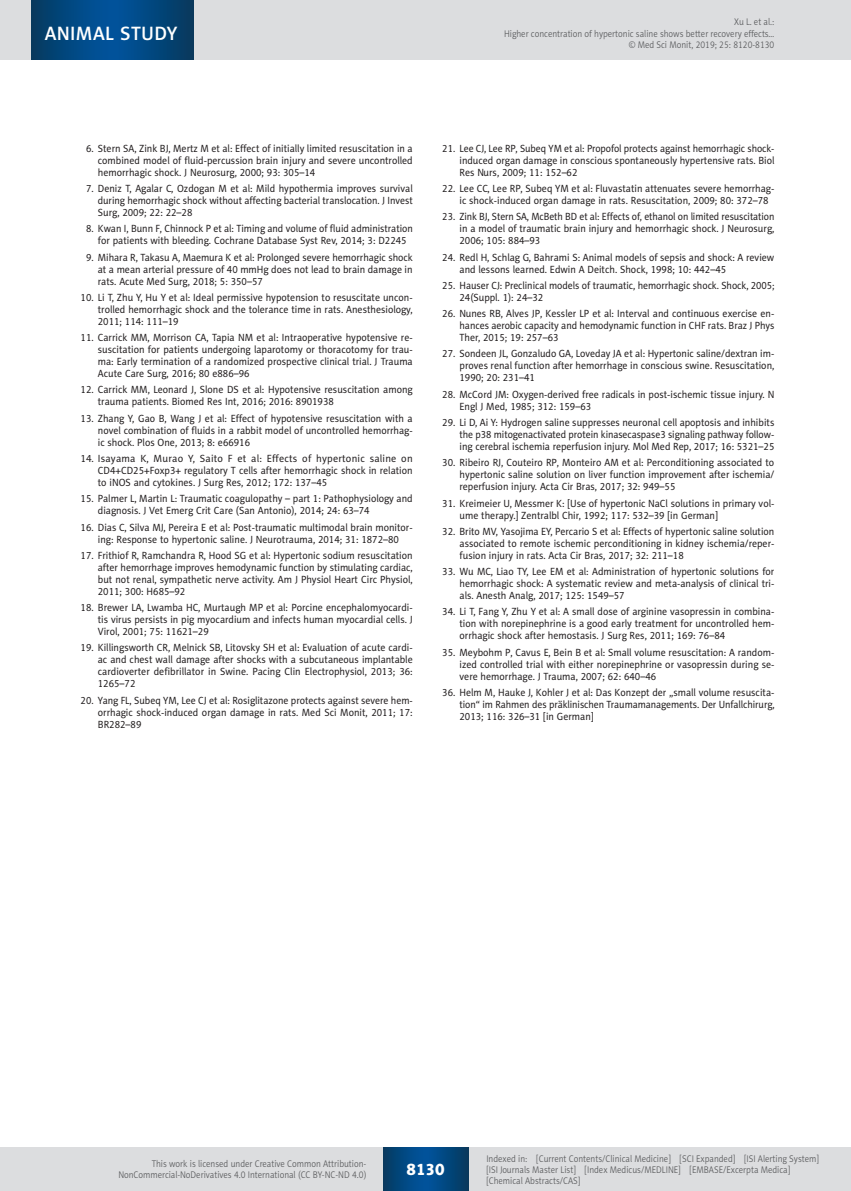
<style>
.page{position:relative;width:851px;height:1191px;background:#fff}
.page>*{position:absolute;margin:0;border:0;box-sizing:border-box;transform-origin:0 0}
.t1{font:19.5px "Naomi Sans EFN Medium";letter-spacing:.015em;color:#fff}
.t2{font:16.5px "Naomi Sans EFN Heavy";color:#fff}
.MSM_Referencje_punkt{font:10.5px/12px "Naomi Sans EFN";color:#231f20;text-align:justify;scale:.95 1}
.MSM_Referencje_punkt-2{font:10.5px/12px "Naomi Sans EFN";color:#231f20;text-align:justify;scale:.94 1}
.MSM_Referencje_punkt-3{font:10.5px/12px "Naomi Sans EFN";color:#231f20;text-align:justify;scale:.93 1}
.MSM_Referencje_punkt-4{font:10.5px/12px "Naomi Sans EFN";color:#231f20;text-align:justify}
.t3{font:9.75px/11.2px "Naomi Sans EFN Light";color:#57585a;text-align:right;scale:.9 1}
</style>
<div class="page">
<div style="left:0;top:1148px;width:850px;height:43px;background:#dcdddf"></div>
<svg style="left:383px;top:1147px;width:85px;height:43px;background:#02477e"></svg>
<div style="left:0;top:0;width:850px;height:60px;background:#dcdddf"></div>
<svg style="left:32px;top:0;width:161px;height:60px;background:#02477f"></svg>
<h1 class="t1" style="left:45px;top:22px;width:134px">ANIMAL STUDY</h1>
<p class="t3" style="left:504px;top:16px;width:302px">Xu L. et al.:<br>Higher concentration of hypertonic saline shows better recovery effects… © Med Sci Monit, 2019; 25: 8120-8130</p>
<p class="MSM_Referencje_punkt" style="left:98px;top:142px;width:333px;text-indent:-12px">6. Stern SA, Zink BJ, Mertz M et al: Effect of initially limited resuscitation in a combined model of fluid-percussion brain injury and severe uncontrolled hemorrhagic shock. J Neurosurg, 2000; 93: 305–14</p>
<p class="MSM_Referencje_punkt" style="left:98px;top:183px;width:333px;text-indent:-12px">7. Deniz T, Agalar C, Ozdogan M et al: Mild hypothermia improves survival during hemorrhagic shock without affecting bacterial translocation. J Invest Surg, 2009; 22: 22–28</p>
<p class="MSM_Referencje_punkt-2" style="left:86px;top:223px;width:349px;text-align:center">8. Kwan I, Bunn F, Chinnock P et al: Timing and volume of fluid administration for patients with bleeding. Cochrane Database Syst Rev, 2014; 3: D2245</p>
<p class="MSM_Referencje_punkt-2" style="left:98px;top:251px;width:336px;text-indent:-12px">9. Mihara R, Takasu A, Maemura K et al: Prolonged severe hemorrhagic shock at a mean arterial pressure of 40 mmHg does not lead to brain damage in rats. Acute Med Surg, 2018; 5: 350–57</p>
<p class="MSM_Referencje_punkt" style="left:98px;top:291px;width:333px;text-indent:-17px">10. Li T, Zhu Y, Hu Y et al: Ideal permissive hypotension to resuscitate uncon&shy;trolled hemorrhagic shock and the tolerance time in rats. Anesthesiology, 2011; 114: 111–19</p>
<p class="MSM_Referencje_punkt" style="left:98px;top:332px;width:333px;text-indent:-17px">11. Carrick MM, Morrison CA, Tapia NM et al: Intraoperative hypotensive re&shy;suscitation for patients undergoing laparotomy or thoracotomy for trau&shy;ma: Early termination of a randomized prospective clinical trial. J Trauma Acute Care Surg, 2016; 80 e886–96</p>
<p class="MSM_Referencje_punkt" style="left:98px;top:384px;width:333px;text-indent:-17px">12. Carrick MM, Leonard J, Slone DS et al: Hypotensive resuscitation among trauma patients. Biomed Res Int, 2016; 2016: 8901938</p>
<p class="MSM_Referencje_punkt" style="left:98px;top:412px;width:333px;text-indent:-17px">13. Zhang Y, Gao B, Wang J et al: Effect of hypotensive resuscitation with a novel combination of fluids in a rabbit model of uncontrolled hemorrhag&shy;ic shock. Plos One, 2013; 8: e66916</p>
<p class="MSM_Referencje_punkt-4" style="left:98px;top:452px;width:316px;text-indent:-17px">14. Isayama K, Murao Y, Saito F et al: Effects of hypertonic saline on CD4+CD25+Foxp3+ regulatory T cells after hemorrhagic shock in relation to iNOS and cytokines. J Surg Res, 2012; 172: 137–45</p>
<p class="MSM_Referencje_punkt" style="left:98px;top:493px;width:333px;text-indent:-17px">15. Palmer L, Martin L: Traumatic coagulopathy – part 1: Pathophysiology and diagnosis. J Vet Emerg Crit Care (San Antonio), 2014; 24: 63–74</p>
<p class="MSM_Referencje_punkt" style="left:81px;top:521px;width:351px;text-align:center">16. Dias C, Silva MJ, Pereira E et al: Post-traumatic multimodal brain monitor&shy;ing: Response to hypertonic saline. J Neurotrauma, 2014; 31: 1872–80</p>
<p class="MSM_Referencje_punkt" style="left:98px;top:549px;width:333px;text-indent:-17px">17. Frithiof R, Ramchandra R, Hood SG et al: Hypertonic sodium resuscitation after hemorrhage improves hemodynamic function by stimulating cardiac, but not renal, sympathetic nerve activity. Am J Physiol Heart Circ Physiol, 2011; 300: H685–92</p>
<p class="MSM_Referencje_punkt" style="left:98px;top:601px;width:333px;text-indent:-17px">18. Brewer LA, Lwamba HC, Murtaugh MP et al: Porcine encephalomyocardi&shy;tis virus persists in pig myocardium and infects human myocardial cells. J Virol, 2001; 75: 11621–29</p>
<p class="MSM_Referencje_punkt" style="left:98px;top:642px;width:333px;text-indent:-17px">19. Killingsworth CR, Melnick SB, Litovsky SH et al: Evaluation of acute cardi&shy;ac and chest wall damage after shocks with a subcutaneous implantable cardioverter defibrillator in Swine. Pacing Clin Electrophysiol, 2013; 36:<br>1265–72</p>
<p class="MSM_Referencje_punkt-2" style="left:98px;top:694px;width:336px;text-indent:-17px">20. Yang FL, Subeq YM, Lee CJ et al: Rosiglitazone protects against severe hem&shy;orrhagic shock-induced organ damage in rats. Med Sci Monit, 2011; 17:<br>BR282–89</p>
<p class="MSM_Referencje_punkt-3" style="left:459px;top:142px;width:340px;text-indent:-17px">21. Lee CJ, Lee RP, Subeq YM et al: Propofol protects against hemorrhagic shock&shy;induced organ damage in conscious spontaneously hypertensive rats. Biol Res Nurs, 2009; 11: 152–62</p>
<p class="MSM_Referencje_punkt" style="left:459px;top:183px;width:333px;text-indent:-17px">22. Lee CC, Lee RP, Subeq YM et al: Fluvastatin attenuates severe hemorrhag&shy;ic shock-induced organ damage in rats. Resuscitation, 2009; 80: 372–78</p>
<p class="MSM_Referencje_punkt-3" style="left:459px;top:211px;width:340px;text-indent:-17px">23. Zink BJ, Stern SA, McBeth BD et al: Effects of, ethanol on limited resuscitation in a model of traumatic brain injury and hemorrhagic shock. J Neurosurg, 2006; 105: 884–93</p>
<p class="MSM_Referencje_punkt" style="left:459px;top:251px;width:333px;text-indent:-17px">24. Redl H, Schlag G, Bahrami S: Animal models of sepsis and shock: A review and lessons learned. Edwin A Deitch. Shock, 1998; 10: 442–45</p>
<p class="MSM_Referencje_punkt-2" style="left:459px;top:279px;width:337px;text-indent:-17px">25. Hauser CJ: Preclinical models of traumatic, hemorrhagic shock. Shock, 2005;<br>24(Suppl. 1): 24–32</p>
<p class="MSM_Referencje_punkt" style="left:459px;top:308px;width:333px;text-indent:-17px">26. Nunes RB, Alves JP, Kessler LP et al: Interval and continuous exercise en&shy;hances aerobic capacity and hemodynamic function in CHF rats. Braz J Phys Ther, 2015; 19: 257–63</p>
<p class="MSM_Referencje_punkt" style="left:459px;top:348px;width:333px;text-indent:-17px">27. Sondeen JL, Gonzaludo GA, Loveday JA et al: Hypertonic saline/dextran im&shy;proves renal function after hemorrhage in conscious swine. Resuscitation, 1990; 20: 231–41</p>
<p class="MSM_Referencje_punkt" style="left:459px;top:388px;width:333px;text-indent:-17px">28. McCord JM: Oxygen-derived free radicals in post-ischemic tissue injury. N<br>Engl J Med, 1985; 312: 159–63</p>
<p class="MSM_Referencje_punkt" style="left:459px;top:416px;width:333px;text-indent:-17px">29. Li D, Ai Y: Hydrogen saline suppresses neuronal cell apoptosis and inhibits the p38 mitogenactivated protein kinasecaspase3 signaling pathway follow&shy;ing cerebral ischemia reperfusion injury. Mol Med Rep, 2017; 16: 5321–25</p>
<p class="MSM_Referencje_punkt" style="left:459px;top:457px;width:333px;text-indent:-17px">30. Ribeiro RJ, Couteiro RP, Monteiro AM et al: Perconditioning associated to hypertonic saline solution on liver function improvement after ischemia/ reperfusion injury. Acta Cir Bras, 2017; 32: 949–55</p>
<p class="MSM_Referencje_punkt" style="left:459px;top:497px;width:333px;text-indent:-17px">31. Kreimeier U, Messmer K: [Use of hypertonic NaCl solutions in primary vol&shy;ume therapy.] Zentralbl Chir, 1992; 117: 532–39 [in German]</p>
<p class="MSM_Referencje_punkt" style="left:459px;top:525px;width:333px;text-indent:-17px">32. Brito MV, Yasojima EY, Percario S et al: Effects of hypertonic saline solution associated to remote ischemic perconditioning in kidney ischemia/reper&shy;fusion injury in rats. Acta Cir Bras, 2017; 32: 211–18</p>
<p class="MSM_Referencje_punkt" style="left:459px;top:565px;width:333px;text-indent:-17px">33. Wu MC, Liao TY, Lee EM et al: Administration of hypertonic solutions for hemorrhagic shock: A systematic review and meta-analysis of clinical tri&shy;als. Anesth Analg, 2017; 125: 1549–57</p>
<p class="MSM_Referencje_punkt" style="left:459px;top:606px;width:333px;text-indent:-17px">34. Li T, Fang Y, Zhu Y et al: A small dose of arginine vasopressin in combina&shy;tion with norepinephrine is a good early treatment for uncontrolled hem&shy;orrhagic shock after hemostasis. J Surg Res, 2011; 169: 76–84</p>
<p class="MSM_Referencje_punkt" style="left:459px;top:646px;width:333px;text-indent:-17px">35. Meybohm P, Cavus E, Bein B et al: Small volume resuscitation: A random&shy;ized controlled trial with either norepinephrine or vasopressin during se&shy;vere hemorrhage. J Trauma, 2007; 62: 640–46</p>
<p class="MSM_Referencje_punkt" style="left:459px;top:686px;width:333px;text-indent:-17px">36. Helm M, Hauke J, Kohler J et al: Das Konzept der „small volume resuscita&shy;tion“ im Rahmen des präklinischen Traumamanagements. Der Unfallchirurg, 2013; 116: 326–31 [in German]</p>
<p class="t3" style="left:118px;top:1158px;width:277px">This work is licensed under Creative Common Attribution-<br>NonCommercial-NoDerivatives 4.0 International (CC BY-NC-ND 4.0)</p>
<h2 class="t2" style="left:406px;top:1159px;width:40px">8130</h2>
<p class="t3" style="left:486px;top:1152px;width:371px;text-align:left">Indexed in: [Current Contents/Clinical Medicine] [SCI Expanded] [ISI Alerting System] [ISI Journals Master List] [Index Medicus/MEDLINE] [EMBASE/Excerpta Medica] [Chemical Abstracts/CAS]</p>
</div>
